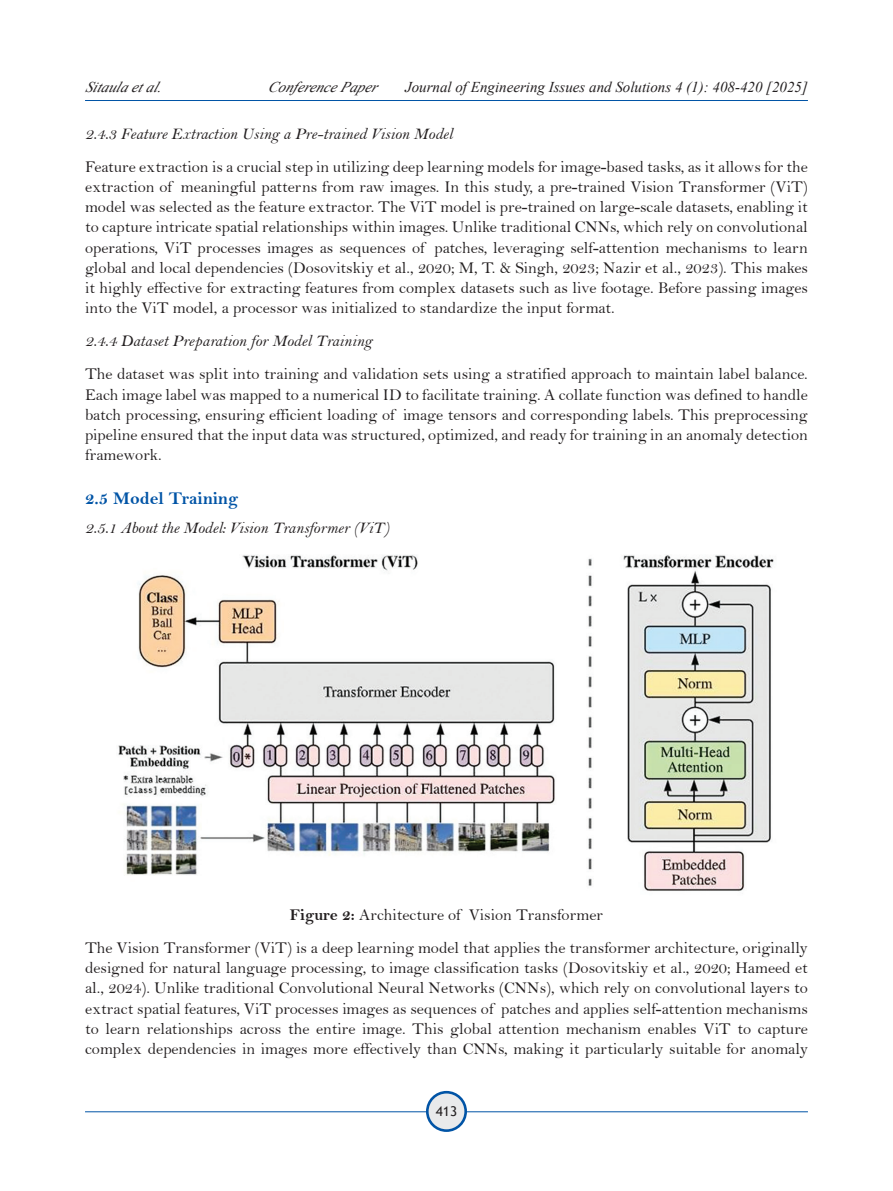
<style>
.page{position:relative;width:893px;height:1191px;background:#fff}
.page>*{position:absolute;margin:0;border:0;box-sizing:border-box;transform-origin:0 0}
.t1{font:18px "Bell MT Bold";color:#0154a6}
.t2{font:16.5px/20.2px "Bell";color:#231f20;text-align:justify}
.t3{font:16.5px "Bell MT Italic";color:#231f20}
.t4{font:italic 15px "Times New Roman";color:#231f20}
.t5{font:13.5px "Trebuchet MS";color:#231f20}
.s1{font-family:"Bell MT Bold"}
</style>
<div class="page">
<hr style="left:85px;top:1111px;width:723px;height:1px;background:#0154a6">
<div style="left:427px;top:1092px;width:39px;height:38px;background:#e9eaeb;border-radius:50%"></div>
<div style="left:426px;top:1091px;width:41px;height:41px;border:3px solid #0154a6;border-radius:50%"></div>
<hr style="left:85px;top:100px;width:723px;height:1px;background:#0154a6">
<img style="left:118px;top:555px;width:656px;height:336px">
<p class="t4" style="left:85px;top:76px;width:83px">Sitaulaetal.</p>
<p class="t4" style="left:268px;top:76px;width:116px">ConferencePaper</p>
<p class="t4" style="left:405px;top:76px;width:404px">Journal of Engineering Issues and Solutions 4 (1): 408-420 [2025]</p>
<p class="t3" style="left:85px;top:124px;width:369px">2.4.3 Feature Extraction Using a Pre-trained Vision Model</p>
<p class="t2" style="left:85px;top:156px;width:724px">Feature extraction is a crucial step in utilizing deep learning models for image-based tasks, as it allows for the extraction of meaningful patterns from raw images. In this study, a pre-trained Vision Transformer (ViT) model was selected as the feature extractor. The ViT model is pre-trained on large-scale datasets, enabling it to capture intricate spatial relationships within images. Unlike traditional CNNs, which rely on convolutional operations, ViT processes images as sequences of patches, leveraging self-attention mechanisms to learn global and local dependencies (Dosovitskiy et al., 2020; M, T. &amp; Singh, 2023; Nazir et al., 2023). This makes it highly effective for extracting features from complex datasets such as live footage. Before passing images into the ViT model, a processor was initialized to standardize the input format.</p>
<p class="t3" style="left:85px;top:331px;width:288px">2.4.4 Dataset Preparation for Model Training</p>
<p class="t2" style="left:85px;top:364px;width:724px">The dataset was split into training and validation sets using a stratified approach to maintain label balance.<br>Each image label was mapped to a numerical ID to facilitate training. A collate function was defined to handle batch processing, ensuring efficient loading of image tensors and corresponding labels. This preprocessing pipeline ensured that the input data was structured, optimized, and ready for training in an anomaly detection framework.</p>
<p class="t1" style="left:85px;top:488px;width:155px">2.5 Model Training</p>
<p class="t3" style="left:85px;top:518px;width:306px">2.5.1 About the Model: Vision Transformer (ViT)</p>
<p class="t2" style="left:85px;top:898px;width:724px;line-height:33px;text-align:center"><span class="s1">Figure 2:</span> Architecture of Vision Transformer<br>The Vision Transformer (ViT) is a deep learning model that applies the transformer architecture, originally</p>
<p class="t2" style="left:85px;top:957px;width:724px">designed for natural language processing, to image classification tasks (Dosovitskiy et al., 2020; Hameed et al., 2024). Unlike traditional Convolutional Neural Networks (CNNs), which rely on convolutional layers to extract spatial features, ViT processes images as sequences of patches and applies self-attention mechanisms to learn relationships across the entire image. This global attention mechanism enables ViT to capture complex dependencies in images more effectively than CNNs, making it particularly suitable for anomaly</p>
<p class="t5" style="left:436px;top:1103px;width:23px">413</p>
</div>
